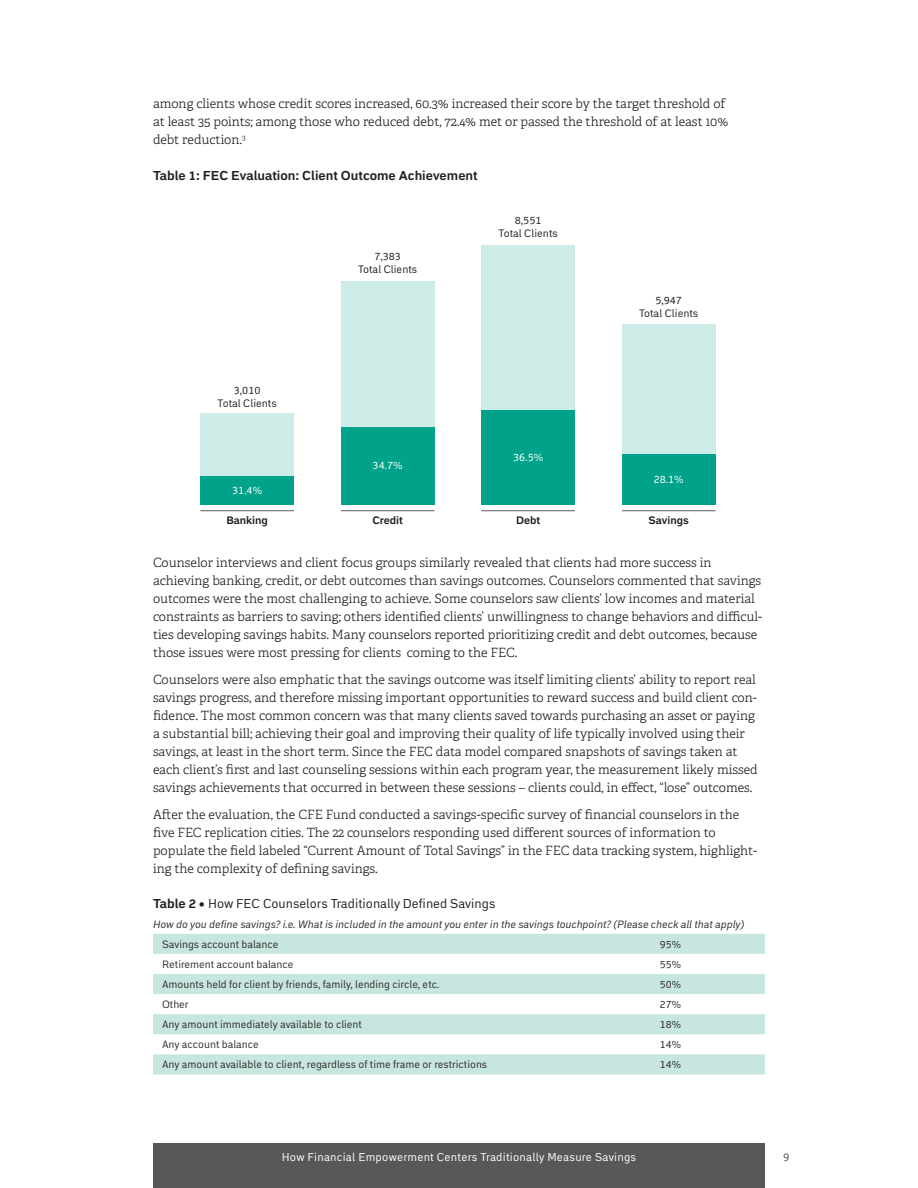
<style>
.page{position:relative;width:918px;height:1188px;background:#fff}
.page>*{position:absolute;margin:0;border:0;box-sizing:border-box;transform-origin:0 0}
.Body{font:300 12.75px/18px "Adelle";color:#231f20}
.Table_Title{font:12.75px "Embarcadero MVB";color:#231f20}
.Figure_Table{font:700 12.75px "Embarcadero MVB";color:#231f20}
.t1{font:11.25px "Embarcadero MVB";letter-spacing:.02em;color:#fff}
.t2{font:11.25px "Embarcadero MVB";color:#57585a}
.t3{font:10.65px/12.8px "Embarcadero MVB";color:#231f20;text-align:center}
.t4{font:700 10.65px "Embarcadero MVB";color:#231f20}
.t5{font:10.65px "Embarcadero MVB";color:#fff}
.Table_Body{font:10.5px "Embarcadero MVB";color:#302a28}
.Table_Body-2{font:italic 10.5px "Embarcadero MVB";color:#302a28}
.s1{font-weight:700}
</style>
<div class="page">
<div style="left:153px;top:1143px;width:612px;height:45px;background:#57585a"></div>
<div style="left:200px;top:414px;width:94px;height:62px;background:#cdece8"></div>
<div style="left:200px;top:476px;width:94px;height:29px;background:#00a38a"></div>
<hr style="left:200px;top:510px;width:94px;height:1px;background:#57585a">
<hr style="left:341px;top:510px;width:93px;height:1px;background:#57585a">
<hr style="left:481px;top:510px;width:94px;height:1px;background:#57585a">
<hr style="left:622px;top:510px;width:94px;height:1px;background:#57585a">
<div style="left:341px;top:281px;width:93px;height:146px;background:#cdece8"></div>
<div style="left:341px;top:427px;width:93px;height:78px;background:#00a38a"></div>
<div style="left:481px;top:246px;width:94px;height:164px;background:#cdece8"></div>
<div style="left:481px;top:410px;width:94px;height:95px;background:#00a38a"></div>
<div style="left:622px;top:325px;width:94px;height:129px;background:#cdece8"></div>
<div style="left:622px;top:454px;width:94px;height:51px;background:#00a38a"></div>
<svg style="left:153px;top:934px;width:612px;height:140px;fill:#c8e6e0"></svg>
<p class="Body" style="left:153px;top:95px;width:577px">among clients whose credit scores increased, 60.3% increased their score by the target threshold of at least 35 points; among those who reduced debt, 72.4% met or passed the threshold of at least 10% debt reduction.<sup>3</sup></p>
<p class="Figure_Table" style="left:153px;top:167px;width:326px">Table 1: FEC Evaluation: Client Outcome Achievement</p>
<p class="t3" style="left:358px;top:250px;width:61px">7,383<br>Total Clients</p>
<p class="t3" style="left:499px;top:214px;width:61px">8,551<br>Total Clients</p>
<p class="t3" style="left:218px;top:384px;width:61px">3,010<br>Total Clients</p>
<p class="t5" style="left:232px;top:483px;width:32px">31.4%</p>
<p class="t4" style="left:226px;top:514px;width:43px">Banking</p>
<p class="t5" style="left:373px;top:459px;width:32px">34.7%</p>
<p class="t4" style="left:372px;top:514px;width:32px">Credit</p>
<p class="t5" style="left:513px;top:451px;width:32px">36.5%</p>
<p class="t4" style="left:516px;top:514px;width:26px">Debt</p>
<p class="t3" style="left:639px;top:293px;width:61px">5,947<br>Total Clients</p>
<p class="t5" style="left:654px;top:472px;width:32px">28.1%</p>
<p class="t4" style="left:649px;top:514px;width:42px">Savings</p>
<p class="Body" style="left:153px;top:554px;width:611px">Counselor interviews and client focus groups similarly revealed that clients had more success in achieving banking, credit, or debt outcomes than savings outcomes. Counselors commented that savings outcomes were the most challenging to achieve. Some counselors saw clients’ low incomes and material constraints as barriers to saving; others identified clients’ unwillingness to change behaviors and difficul&shy;ties developing savings habits. Many counselors reported prioritizing credit and debt outcomes, because those issues were most pressing for clients coming to the FEC.</p>
<p class="Body" style="left:153px;top:671px;width:606px">Counselors were also emphatic that the savings outcome was itself limiting clients’ ability to report real savings progress, and therefore missing important opportunities to reward success and build client con&shy;fidence. The most common concern was that many clients saved towards purchasing an asset or paying a substantial bill; achieving their goal and improving their quality of life typically involved using their savings, at least in the short term. Since the FEC data model compared snapshots of savings taken at each client’s first and last counseling sessions within each program year, the measurement likely missed savings achievements that occurred in between these sessions – clients could, in effect, “lose” outcomes.</p>
<p class="Body" style="left:153px;top:806px;width:606px">After the evaluation, the CFE Fund conducted a savings-specific survey of financial counselors in the five FEC replication cities. The 22 counselors responding used different sources of information to populate the field labeled “Current Amount of Total Savings” in the FEC data tracking system, highlight&shy;ing the complexity of defining savings.</p>
<p class="Table_Title" style="left:153px;top:896px;width:344px"><span class="s1">Table 2 •</span> How FEC Counselors Traditionally Defined Savings</p>
<p class="Table_Body-2" style="left:153px;top:918px;width:593px">How do you define savings? i.e. What is included in the amount you enter in the savings touchpoint? (Please check all that apply)</p>
<p class="Table_Body" style="left:162px;top:938px;width:118px">Savings account balance</p>
<p class="Table_Body" style="left:660px;top:938px;width:23px">95%</p>
<p class="Table_Body" style="left:162px;top:958px;width:133px">Retirement account balance</p>
<p class="Table_Body" style="left:660px;top:958px;width:23px">55%</p>
<p class="Table_Body" style="left:162px;top:978px;width:279px">Amounts held for client by friends, family, lending circle, etc.</p>
<p class="Table_Body" style="left:660px;top:978px;width:23px">50%</p>
<p class="Table_Body" style="left:162px;top:998px;width:28px">Other</p>
<p class="Table_Body" style="left:660px;top:998px;width:23px">27%</p>
<p class="Table_Body" style="left:162px;top:1018px;width:201px">Any amount immediately available to client</p>
<p class="Table_Body" style="left:660px;top:1018px;width:23px">18%</p>
<p class="Table_Body" style="left:162px;top:1038px;width:98px">Any account balance</p>
<p class="Table_Body" style="left:660px;top:1038px;width:23px">14%</p>
<p class="Table_Body" style="left:162px;top:1058px;width:327px">Any amount available to client, regardless of time frame or restrictions</p>
<p class="Table_Body" style="left:660px;top:1058px;width:23px">14%</p>
<p class="t1" style="left:282px;top:1150px;width:356px">How Financial Empowerment Centers Traditionally Measure Savings</p>
<p class="t2" style="left:783px;top:1150px;width:8px">9</p>
</div>
